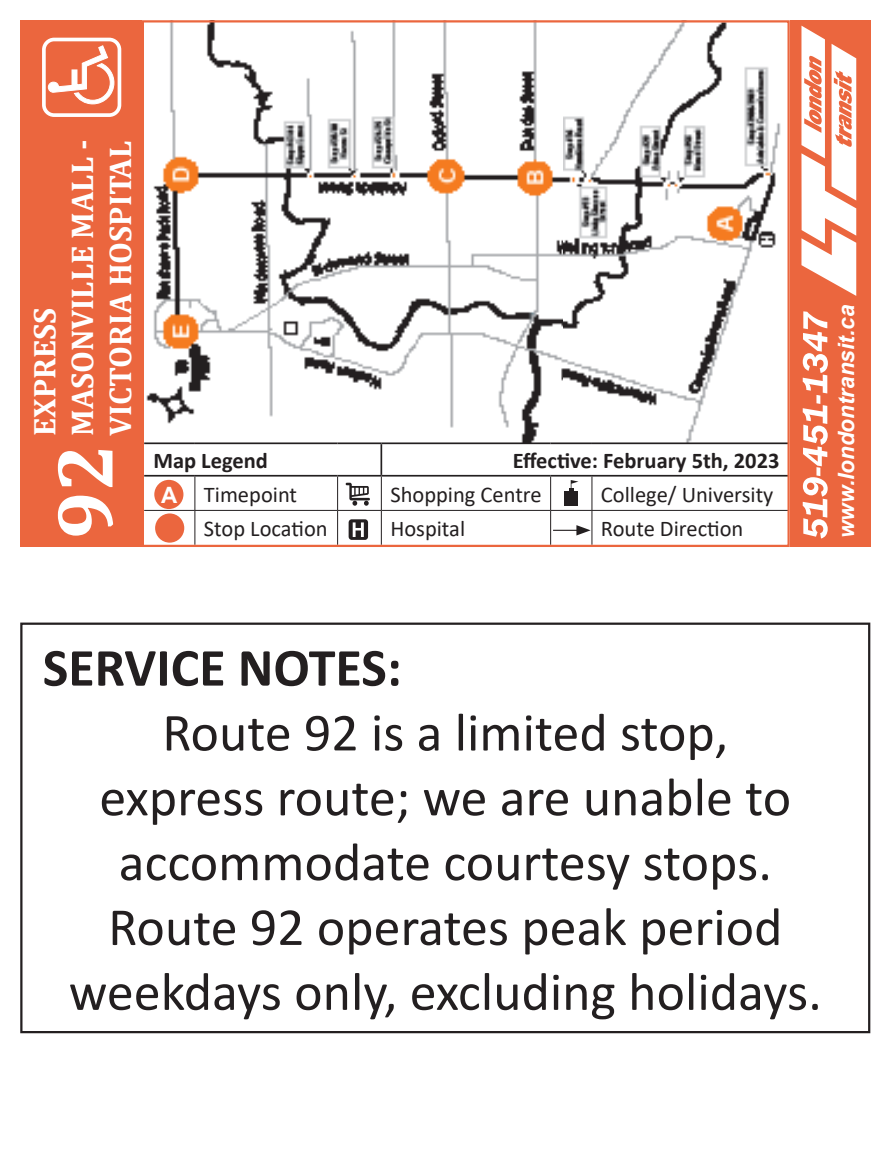
<style>
.page{position:relative;width:891px;height:1153px;background:#fff}
.page>*{position:absolute;margin:0;border:0;box-sizing:border-box;transform-origin:0 0}
.t1{font:700 81px "Cambria";color:#fff}
.t2{font:54px/64.8px "Calibri";color:#231f20;text-align:center}
.t3{font:700 54px "Calibri";color:#231f20}
.t4{font:700 31.5px "Cambria";color:#fff}
.t5{font:22.5px "Calibri";color:#231f20}
.t6{font:700 22.5px "Calibri";color:#231f20}
.t7{font:italic 700 22.5px "Arial";color:#fff}
.t8{font:700 22.5px "Arial";color:#fff}
</style>
<div class="page">
<img style="left:146px;top:23px;width:635px;height:419px">
<hr style="left:144px;top:442px;width:51px;height:2px;background:#231f20">
<hr style="left:195px;top:442px;width:143px;height:2px;background:#231f20">
<hr style="left:338px;top:442px;width:43px;height:2px;background:#231f20">
<hr style="left:381px;top:442px;width:170px;height:2px;background:#231f20">
<hr style="left:381px;top:444px;width:1px;height:31px;background:#231f20">
<hr style="left:551px;top:442px;width:41px;height:2px;background:#231f20">
<hr style="left:592px;top:442px;width:196px;height:2px;background:#231f20">
<hr style="left:144px;top:475px;width:51px;height:1px;background:#231f20">
<hr style="left:195px;top:475px;width:143px;height:1px;background:#231f20">
<hr style="left:338px;top:475px;width:43px;height:1px;background:#231f20">
<hr style="left:381px;top:475px;width:170px;height:1px;background:#231f20">
<hr style="left:551px;top:475px;width:41px;height:1px;background:#231f20">
<hr style="left:592px;top:475px;width:196px;height:1px;background:#231f20">
<hr style="left:195px;top:476px;width:1px;height:34px;background:#231f20">
<hr style="left:337px;top:476px;width:1px;height:34px;background:#231f20">
<hr style="left:381px;top:476px;width:1px;height:34px;background:#231f20">
<hr style="left:550px;top:476px;width:1px;height:34px;background:#231f20">
<hr style="left:592px;top:476px;width:1px;height:34px;background:#231f20">
<hr style="left:144px;top:510px;width:51px;height:1px;background:#231f20">
<hr style="left:195px;top:510px;width:143px;height:1px;background:#231f20">
<hr style="left:195px;top:510px;width:1px;height:35px;background:#231f20">
<hr style="left:338px;top:510px;width:43px;height:1px;background:#231f20">
<hr style="left:337px;top:510px;width:1px;height:35px;background:#231f20">
<hr style="left:381px;top:510px;width:170px;height:1px;background:#231f20">
<hr style="left:381px;top:510px;width:1px;height:35px;background:#231f20">
<hr style="left:551px;top:510px;width:41px;height:1px;background:#231f20">
<hr style="left:550px;top:510px;width:1px;height:35px;background:#231f20">
<hr style="left:592px;top:510px;width:196px;height:1px;background:#231f20">
<hr style="left:592px;top:510px;width:1px;height:35px;background:#231f20">
<hr style="left:553px;top:529px;width:27px;height:2px;background:#231f20">
<svg style="left:576px;top:525px;width:15px;height:10px"></svg>
<svg style="left:346px;top:482px;width:24px;height:23px"></svg>
<div style="left:349px;top:519px;width:19px;height:21px;background:#231f20;border-radius:3px"></div>
<svg style="left:353px;top:522px;width:11px;height:15px"></svg>
<div style="left:565px;top:492px;width:13px;height:14px;background:#231f20"></div>
<svg style="left:569px;top:480px;width:9px;height:12px"></svg>
<div style="left:154px;top:480px;width:29px;height:29px;background:#eb663e;border-radius:50%"></div>
<div style="left:155px;top:513px;width:29px;height:29px;background:#eb663e;border-radius:50%"></div>
<div style="left:20px;top:20px;width:122px;height:527px;background:#eb663e"></div>
<div style="left:42px;top:38px;width:79px;height:79px;border:4px solid #fff;border-radius:10px"></div>
<svg style="left:48px;top:45px;width:66px;height:59px"></svg>
<div style="left:790px;top:20px;width:81px;height:527px;background:#eb663e"></div>
<svg style="left:803px;top:311px;width:25px;height:227px"></svg>
<svg style="left:801px;top:26px;width:55px;height:270px"></svg>
<div style="left:142px;top:20px;width:648px;height:527px;border:2px solid #eb663e"></div>
<div style="left:20px;top:622px;width:850px;height:411px;border:2px solid #231f20"></div>
<p class="t4" style="left:22px;top:436px;width:130px;rotate:-90deg">EXPRESS</p>
<p class="t4" style="left:60px;top:436px;width:298px;rotate:-90deg">MASONVILLE MALL -</p>
<p class="t4" style="left:98px;top:436px;width:297px;rotate:-90deg">VICTORIA HOSPITAL</p>
<p class="t1" style="left:28px;top:539px;width:97px;rotate:-90deg">92</p>
<p class="t6" style="left:153px;top:444px;width:116px">Map Legend</p>
<p class="t6" style="left:513px;top:444px;width:268px">Effective: February 5th, 2023</p>
<p class="t5" style="left:204px;top:478px;width:95px">Timepoint</p>
<p class="t5" style="left:390px;top:478px;width:153px">Shopping Centre</p>
<p class="t5" style="left:601px;top:478px;width:174px">College/ University</p>
<p class="t5" style="left:204px;top:513px;width:125px">Stop Location</p>
<p class="t5" style="left:390px;top:513px;width:76px">Hospital</p>
<p class="t5" style="left:601px;top:513px;width:144px">Route Direction</p>
<p class="t8" style="left:161px;top:479px;width:18px">A</p>
<p class="t7" style="left:831px;top:538px;width:234px;rotate:-90deg">www.londontransit.ca</p>
<p class="t3" style="left:43px;top:629px;width:360px">SERVICE NOTES:</p>
<p class="t2" style="left:99px;top:698px;width:693px">Route 92 is a limited stop, express route; we are unable to accommodate courtesy stops.</p>
<p class="t2" style="left:69px;top:893px;width:755px">Route 92 operates peak period weekdays only, excluding holidays.</p>
</div>
